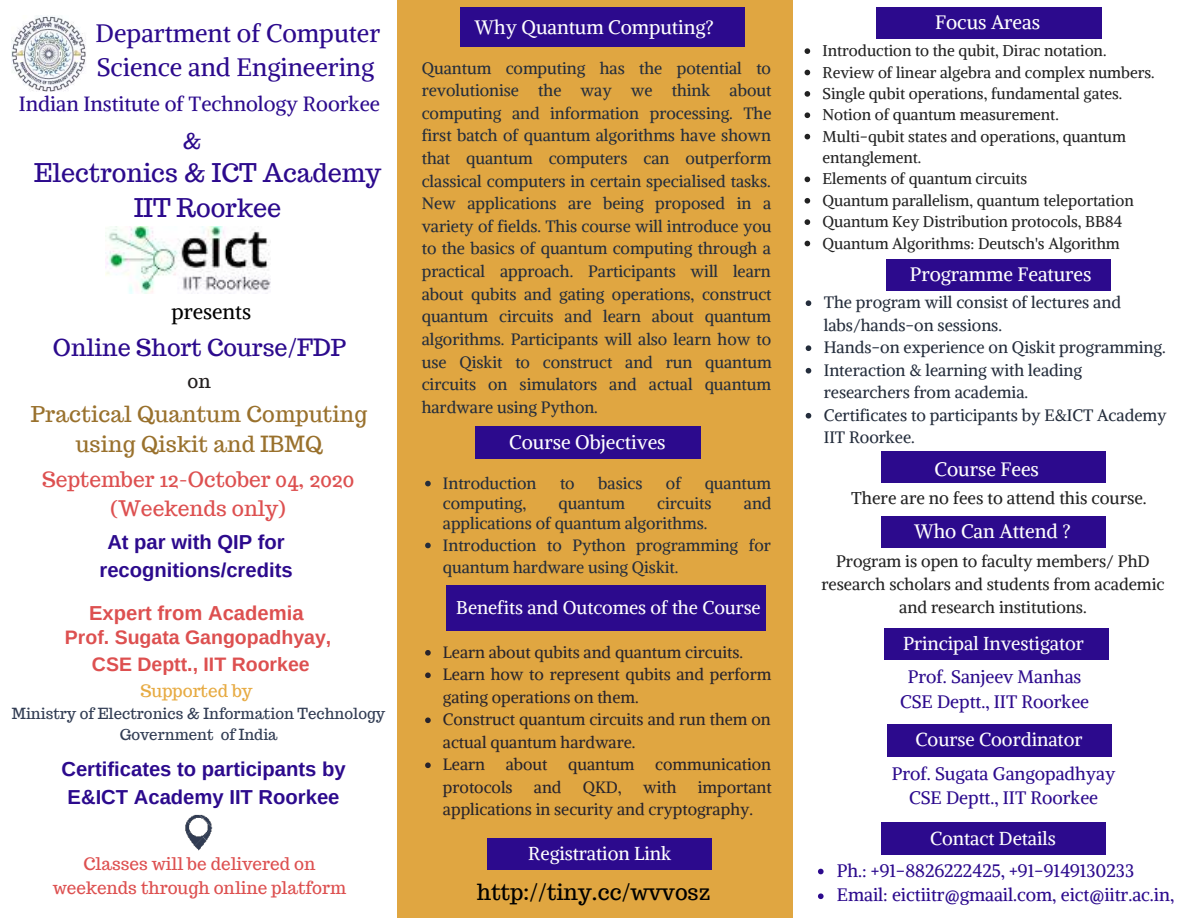
<style>
.page{position:relative;width:1188px;height:918px;background:#fff}
.page>*{position:absolute;margin:0;border:0;box-sizing:border-box;transform-origin:0 0}
.t1{font:25.2px/34.5px "Alike";color:#2c0a8d}
.t2{font:25.2px/34.8px "Trocchi";color:#2c0a8d;text-align:center}
.t3{font:23.4px "Trocchi";color:#2c0a8d}
.t4{font:21.75px/30.3px "Trocchi";letter-spacing:.01em;color:#99712d;text-align:center}
.t5{font:21.75px "Trocchi";color:#000}
.t6{font:21.75px "Trocchi";color:#2c0a8d}
.t7{font:21px/29.2px "Trocchi";color:#dd5050;text-align:center}
.t8{font:21px "Alike";color:#000}
.t9{font:20.55px "Alike";color:#2c0a8d}
.t10{font:700 20.25px/28.2px "Arimo";color:#2c0a8d;text-align:center}
.t11{font:700 20.25px "Arimo";color:#dd5050}
.t12{font:700 19.5px/27px "Arimo";color:#dd5050;text-align:center}
.t13{font:19.35px "Alike";color:#fff}
.t14{font:18.6px "Alike";color:#fff}
.t15{font:18.6px "Trocchi";color:#231f1f}
.t16{font:18.45px "Alike";color:#fff}
.t17{font:18px/24.5px "Alike";color:#2c0a8d;text-align:center}
.t18{font:17.1px/23.7px "Trocchi";color:#dd5050;text-align:center}
.t19{font:17.1px "Alike";color:#222}
.t20{font:17.1px "Trocchi";color:#e7ab43}
.t21{font:16.5px/22.5px "Alike";color:#242d3c}
.t22{font:16.5px/23px "Alike";color:#222;text-align:center}
.t23{font:16.35px/22.6px "Alike";color:#242d3c;text-align:justify}
.t24{font:16.35px/22.5px "Alike";color:#28242c}
.t25{font:15.6px/21.5px "Alike";color:#222}
.t26{font:15px/20.2px "Trocchi";color:#313c53;text-align:center}
</style>
<div class="page">
<img style="left:185px;top:814px;width:28px;height:37px">
<svg style="left:806px;top:300px;width:5px;height:6px"></svg>
<svg style="left:806px;top:345px;width:5px;height:6px"></svg>
<svg style="left:806px;top:368px;width:5px;height:6px"></svg>
<svg style="left:806px;top:413px;width:5px;height:6px"></svg>
<img style="left:105px;top:227px;width:166px;height:66px">
<div style="left:397px;top:0;width:396px;height:918px;background:#e0a641"></div>
<div style="left:487px;top:838px;width:225px;height:32px;background:#2c0a8d"></div>
<img style="left:11px;top:16px;width:75px;height:76px">
<svg style="left:425px;top:650px;width:6px;height:6px"></svg>
<svg style="left:425px;top:672px;width:6px;height:6px"></svg>
<svg style="left:425px;top:717px;width:6px;height:6px"></svg>
<svg style="left:425px;top:762px;width:6px;height:6px"></svg>
<svg style="left:425px;top:481px;width:6px;height:5px"></svg>
<svg style="left:425px;top:543px;width:6px;height:5px"></svg>
<svg style="left:805px;top:48px;width:5px;height:6px"></svg>
<svg style="left:805px;top:70px;width:5px;height:5px"></svg>
<svg style="left:805px;top:91px;width:5px;height:6px"></svg>
<svg style="left:805px;top:112px;width:5px;height:6px"></svg>
<svg style="left:805px;top:134px;width:5px;height:5px"></svg>
<svg style="left:805px;top:177px;width:5px;height:5px"></svg>
<svg style="left:805px;top:198px;width:5px;height:6px"></svg>
<svg style="left:805px;top:219px;width:5px;height:6px"></svg>
<svg style="left:805px;top:241px;width:5px;height:5px"></svg>
<div style="left:881px;top:516px;width:225px;height:32px;background:#2c0a8d"></div>
<div style="left:884px;top:628px;width:225px;height:32px;background:#2c0a8d"></div>
<div style="left:881px;top:823px;width:225px;height:31px;background:#2c0a8d"></div>
<svg style="left:818px;top:869px;width:6px;height:5px"></svg>
<svg style="left:818px;top:893px;width:6px;height:6px"></svg>
<div style="left:887px;top:725px;width:225px;height:31px;background:#2c0a8d"></div>
<div style="left:460px;top:7px;width:285px;height:40px;background:#2c0a8d"></div>
<div style="left:475px;top:427px;width:225px;height:31px;background:#2c0a8d"></div>
<div style="left:446px;top:585px;width:319px;height:45px;background:#2c0a8d"></div>
<div style="left:876px;top:7px;width:225px;height:32px;background:#2c0a8d"></div>
<div style="left:886px;top:259px;width:225px;height:32px;background:#2c0a8d"></div>
<div style="left:881px;top:451px;width:225px;height:32px;background:#2c0a8d"></div>
<h1 class="t1" style="left:96px;top:15px;width:286px">Department of Computer<br>Science and Engineering</h1>
<p class="t9" style="left:19px;top:91px;width:363px">Indian Institute of Technology Roorkee</p>
<h3 class="t6" style="left:182px;top:127px;width:21px">&amp;</h3>
<h1 class="t2" style="left:34px;top:155px;width:349px">Electronics &amp; ICT Academy<br>IIT Roorkee</h1>
<p class="t8" style="left:171px;top:299px;width:81px">presents</p>
<h2 class="t3" style="left:53px;top:332px;width:295px">Online Short Course/FDP</h2>
<p class="t15" style="left:188px;top:370px;width:25px">on</p>
<h3 class="t4" style="left:31px;top:399px;width:338px">Practical Quantum Computing using Qiskit and IBMQ</h3>
<p class="t7" style="left:42px;top:465px;width:313px">September 12-October 04, 2020 (Weekends only)</p>
<p class="t10" style="left:99px;top:528px;width:195px">At par with QIP for recognitions/credits</p>
<p class="t11" style="left:89px;top:599px;width:216px">Expert from Academia</p>
<p class="t12" style="left:65px;top:625px;width:268px">Prof. Sugata Gangopadhyay,<br>CSE Deptt., IIT Roorkee</p>
<p class="t20" style="left:140px;top:679px;width:114px">Supported by</p>
<p class="t26" style="left:12px;top:704px;width:375px">Ministry of Electronics &amp; Information Technology<br>Government of India</p>
<p class="t10" style="left:61px;top:755px;width:286px">Certificates to participants by<br>E&amp;ICT Academy IIT Roorkee</p>
<p class="t18" style="left:53px;top:852px;width:295px">Classes will be delivered on weekends through online platform</p>
<p class="t13" style="left:475px;top:15px;width:241px">Why Quantum Computing?</p>
<p class="t23" style="left:422px;top:56px;width:351px">Quantum computing has the potential to revolutionise the way we think about computing and information processing. The first batch of quantum algorithms have shown that quantum computers can outperform classical computers in certain specialised tasks.<br>New applications are being proposed in a variety of fields. This course will introduce you to the basics of quantum computing through a practical approach. Participants will learn about qubits and gating operations, construct quantum circuits and learn about quantum algorithms. Participants will also learn how to use Qiskit to construct and run quantum circuits on simulators and actual quantum hardware using Python.</p>
<p class="t13" style="left:509px;top:429px;width:158px">Course Objectives</p>
<p class="t23" style="left:443px;top:471px;width:95px">Introduction</p>
<p class="t23" style="left:560px;top:471px;width:16px">to</p>
<p class="t23" style="left:598px;top:471px;width:46px">basics</p>
<p class="t23" style="left:666px;top:471px;width:17px">of</p>
<p class="t23" style="left:705px;top:471px;width:68px">quantum</p>
<p class="t23" style="left:443px;top:492px;width:85px">computing,</p>
<p class="t23" style="left:559px;top:492px;width:68px">quantum</p>
<p class="t23" style="left:657px;top:492px;width:56px">circuits</p>
<p class="t23" style="left:744px;top:492px;width:29px">and</p>
<p class="t23" style="left:443px;top:512px;width:330px;line-height:21.9px;text-align:left">applications of quantum algorithms.<br>Introduction to Python programming for quantum hardware using Qiskit.</p>
<p class="t16" style="left:456px;top:596px;width:306px">Benefits and Outcomes of the Course</p>
<p class="t24" style="left:443px;top:641px;width:330px">Learn about qubits and quantum circuits.<br>Learn how to represent qubits and perform gating operations on them.<br>Construct quantum circuits and run them on actual quantum hardware.<br>Learn</p>
<p class="t24" style="left:506px;top:753px;width:43px">about</p>
<p class="t24" style="left:568px;top:753px;width:68px">quantum</p>
<p class="t24" style="left:655px;top:753px;width:117px">communication</p>
<p class="t24" style="left:443px;top:776px;width:71px">protocols</p>
<p class="t24" style="left:534px;top:776px;width:29px">and</p>
<p class="t24" style="left:583px;top:776px;width:41px">QKD,</p>
<p class="t24" style="left:643px;top:776px;width:35px">with</p>
<p class="t24" style="left:443px;top:776px;width:330px;text-indent:255px">important applications in security and cryptography.</p>
<p class="t14" style="left:528px;top:842px;width:144px">Registration Link</p>
<h3 class="t5" style="left:477px;top:878px;width:235px">http://tiny.cc/wvvosz</h3>
<p class="t13" style="left:935px;top:10px;width:106px">Focus Areas</p>
<p class="t25" style="left:823px;top:40px;width:334px">Introduction to the qubit, Dirac notation.<br>Review of linear algebra and complex numbers.<br>Single qubit operations, fundamental gates.<br>Notion of quantum measurement.<br>Multi-qubit states and operations, quantum entanglement.<br>Elements of quantum circuits<br>Quantum parallelism, quantum teleportation Quantum Key Distribution protocols, BB84<br>Quantum Algorithms: Deutsch's Algorithm</p>
<p class="t13" style="left:910px;top:262px;width:183px">Programme Features</p>
<p class="t21" style="left:824px;top:291px;width:344px">The program will consist of lectures and labs/hands-on sessions.<br>Hands-on experience on Qiskit programming.<br>Interaction &amp; learning with leading researchers from academia.<br>Certificates to participants by E&amp;ICT Academy IIT Roorkee.</p>
<p class="t13" style="left:935px;top:457px;width:106px">Course Fees</p>
<p class="t19" style="left:851px;top:487px;width:297px">There are no fees to attend this course.</p>
<p class="t13" style="left:915px;top:519px;width:158px">Who Can Attend ?</p>
<p class="t22" style="left:821px;top:550px;width:345px">Program is open to faculty members/ PhD research scholars and students from academic and research institutions.</p>
<p class="t14" style="left:903px;top:631px;width:182px">Principal Investigator</p>
<p class="t17" style="left:900px;top:665px;width:191px">Prof. Sanjeev Manhas<br>CSE Deptt., IIT Roorkee</p>
<p class="t14" style="left:916px;top:728px;width:168px">Course Coordinator</p>
<p class="t17" style="left:892px;top:761px;width:225px">Prof. Sugata Gangopadhyay<br>CSE Deptt., IIT Roorkee</p>
<p class="t14" style="left:930px;top:826px;width:127px">Contact Details</p>
<p class="t17" style="left:837px;top:858px;width:339px;text-align:left">Ph.: +91-8826222425, +91-9149130233<br>Email: eictiitr@gmaail.com, eict@iitr.ac.in,</p>
</div>
